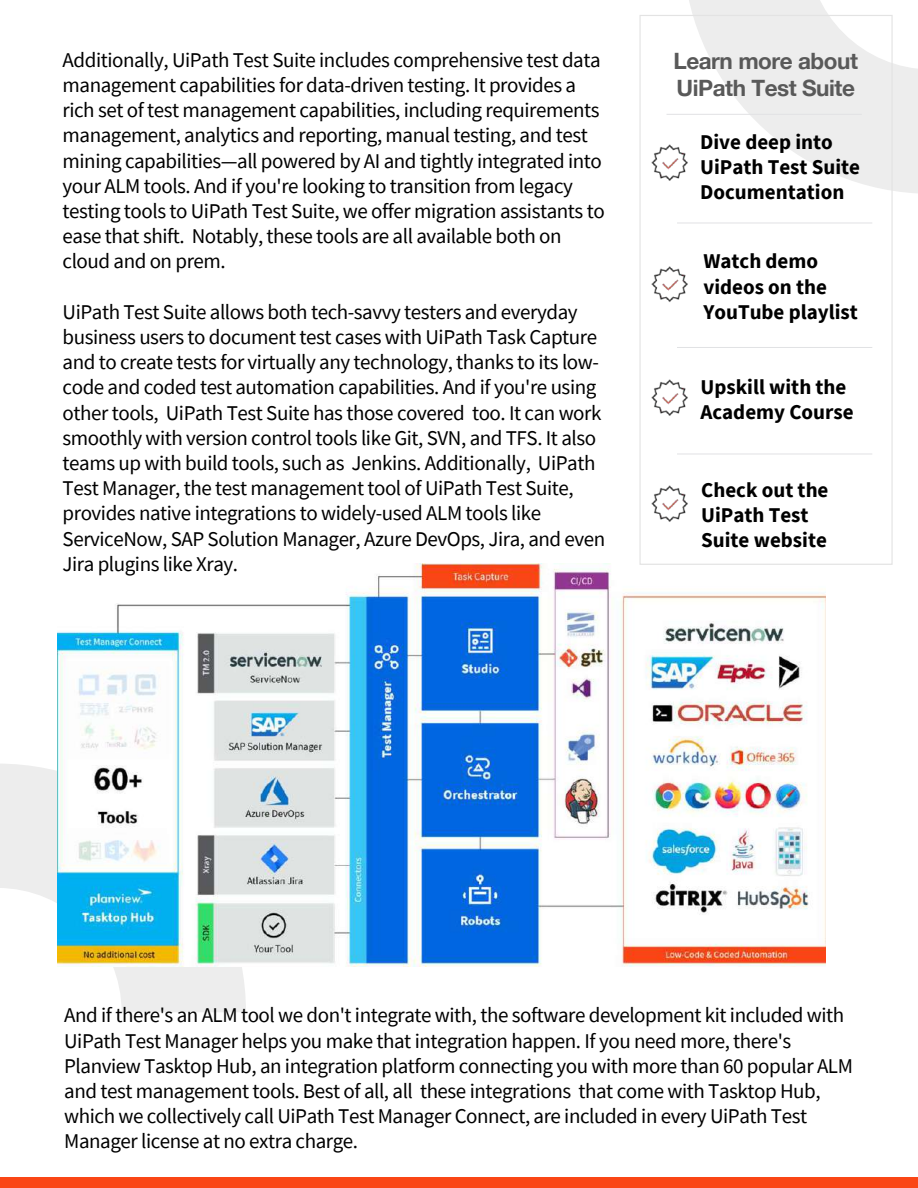
<style>
.page{position:relative;width:918px;height:1188px;background:#fff}
.page>*{position:absolute;margin:0;border:0;box-sizing:border-box;transform-origin:0 0}
.t1{font:700 22.5px/27px "Helvetica Neue LT Pro";letter-spacing:-.02em;color:#595959}
.t2{font:21px/25.2px "Source Sans Pro";letter-spacing:-.02em;color:#000}
.t3{font:700 21px/25.2px "Source Sans Pro";color:#000}
</style>
<div class="page">
<div style="left:0;top:1177px;width:918px;height:11px;background:#fa4616"></div>
<svg style="left:689px;top:0;width:229px;height:193px;fill:#ededed"></svg>
<svg style="left:0;top:764px;width:246px;height:248px;fill:#ededed"></svg>
<hr style="left:667px;top:114px;width:195px;height:1px;background:#e1e2e4">
<hr style="left:677px;top:223px;width:195px;height:1px;background:#e1e2e4">
<hr style="left:677px;top:347px;width:195px;height:1px;background:#e1e2e4">
<hr style="left:677px;top:454px;width:195px;height:1px;background:#e1e2e4">
<img style="left:651px;top:141px;width:39px;height:42px">
<img style="left:651px;top:485px;width:37px;height:37px">
<img style="left:651px;top:266px;width:37px;height:36px">
<img style="left:651px;top:379px;width:37px;height:37px">
<img style="left:58px;top:563px;width:767px;height:403px">
<div style="left:639px;top:15px;width:254px;height:550px;border:1px solid #e3e3e3"></div>
<p class="t2" style="left:63px;top:47px;width:544px">Additionally, UiPath Test Suite includes comprehensive test data management capabilities for data-driven testing. It provides a rich set of test management capabilities, including requirements management, analytics and reporting, manual testing, and test mining capabilities—all powered by AI and tightly integrated into your ALM tools. And if you're looking to transition from legacy testing tools to UiPath Test Suite, we offer migration assistants to ease that shift. Notably, these tools are all available both on cloud and on prem.</p>
<p class="t2" style="left:63px;top:299px;width:544px">UiPath Test Suite allows both tech-savvy testers and everyday business users to document test cases with UiPath Task Capture and to create tests for virtually any technology, thanks to its low&shy;code and coded test automation capabilities. And if you're using other tools, UiPath Test Suite has those covered too. It can work smoothly with version control tools like Git, SVN, and TFS. It also teams up with build tools, such as Jenkins. Additionally, UiPath Test Manager, the test management tool of UiPath Test Suite, provides native integrations to widely-used ALM tools like ServiceNow, SAP Solution Manager, Azure DevOps, Jira, and even Jira plugins like Xray.</p>
<p class="t1" style="left:673px;top:47px;width:186px">Learn more about<br>UiPath Test Suite</p>
<p class="t3" style="left:700px;top:129px;width:161px">Dive deep into<br>UiPath Test Suite<br>Documentation</p>
<p class="t3" style="left:703px;top:249px;width:156px">Watch demo videos on the<br>YouTube playlist</p>
<p class="t3" style="left:700px;top:374px;width:155px">Upskill with the<br>Academy Course</p>
<p class="t3" style="left:701px;top:477px;width:129px">Check out the<br>UiPath Test<br>Suite website</p>
<p class="t2" style="left:64px;top:1003px;width:790px">And if there's an ALM tool we don't integrate with, the software development kit included with UiPath Test Manager helps you make that integration happen. If you need more, there's Planview Tasktop Hub, an integration platform connecting you with more than 60 popular ALM and test management tools. Best of all, all these integrations that come with Tasktop Hub, which we collectively call UiPath Test Manager Connect, are included in every UiPath Test Manager license at no extra charge.</p>
</div>
